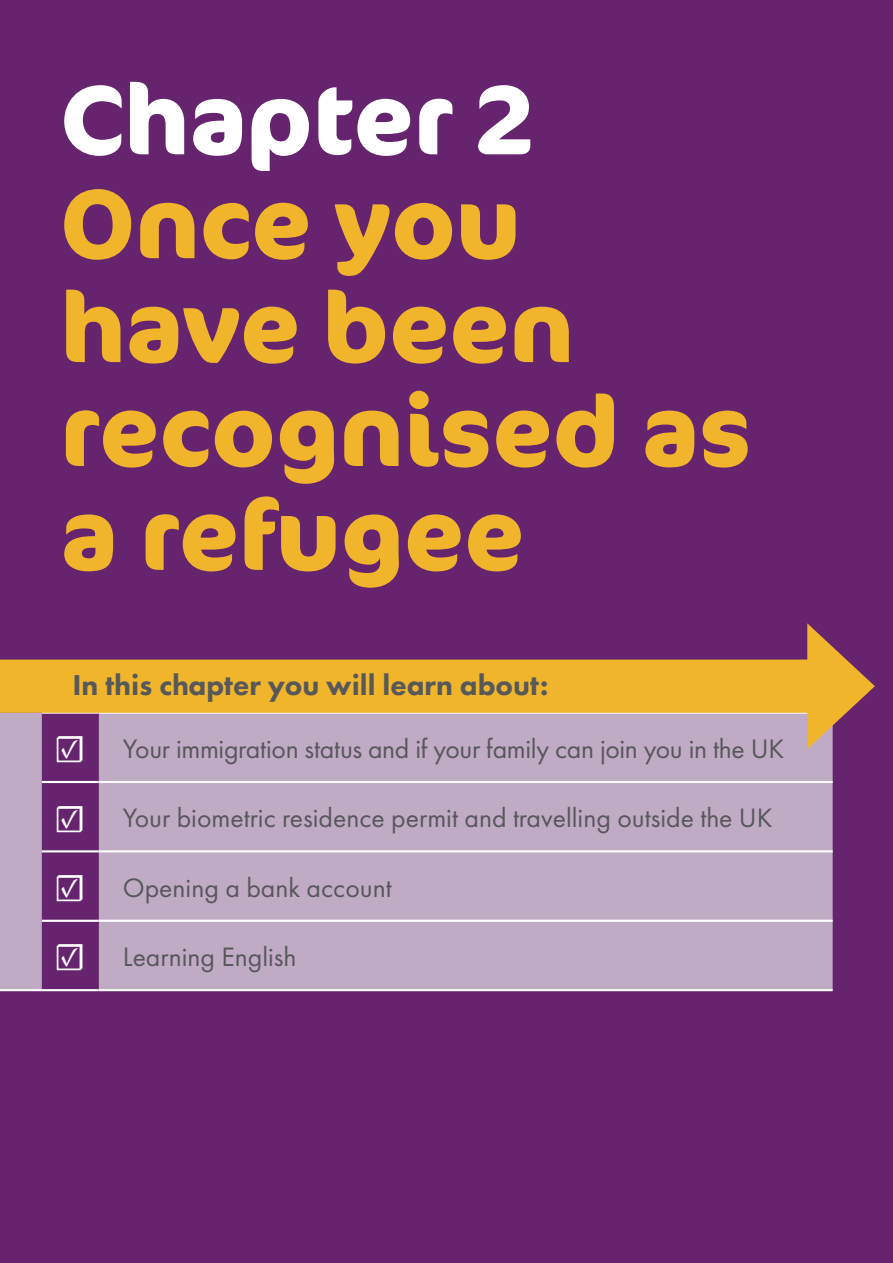
<style>
.page{position:relative;width:893px;height:1263px;background:#66246f}
.page>*{position:absolute;margin:0;border:0;box-sizing:border-box;transform-origin:0 0}
.A_Heading{font:700 97.95px/103.9px "Cocon OT";color:#f1b52c}
.A_Heading-2{font:700 97.95px "Cocon OT";color:#fff}
.t1{font:38.25px "Minion Pro";color:#fff}
.A_Heading-3{font:800 29.85px "Futura PT";color:#57585a}
.BODY_text{font:27.6px "Futura PT";color:#57585a}
</style>
<div class="page">
<div style="left:0;top:713px;width:833px;height:276px;background:#c0abc5"></div>
<svg style="left:42px;top:714px;width:57px;height:275px"></svg>
<hr style="left:42px;top:711px;width:57px;height:3px;background:#fff">
<hr style="left:99px;top:711px;width:734px;height:3px;background:#fff">
<hr style="left:42px;top:781px;width:57px;height:2px;background:#fff">
<hr style="left:99px;top:781px;width:734px;height:2px;background:#fff">
<hr style="left:42px;top:850px;width:57px;height:2px;background:#fff">
<hr style="left:99px;top:850px;width:734px;height:2px;background:#fff">
<hr style="left:42px;top:920px;width:57px;height:2px;background:#fff">
<hr style="left:99px;top:920px;width:734px;height:2px;background:#fff">
<hr style="left:0;top:989px;width:42px;height:2px;background:#fff">
<hr style="left:42px;top:989px;width:57px;height:2px;background:#fff">
<hr style="left:99px;top:989px;width:734px;height:2px;background:#fff">
<div style="left:0;top:660px;width:829px;height:53px;background:#f1b52c"></div>
<svg style="left:807px;top:623px;width:68px;height:126px"></svg>
<p class="A_Heading-2" style="left:60px;top:61px;width:476px">Chapter 2</p>
<p class="A_Heading" style="left:60px;top:174px;width:693px">Once you have been recognised as a refugee</p>
<p class="A_Heading-3" style="left:72px;top:666px;width:477px">In this chapter you will learn about:</p>
<p class="t1" style="left:54px;top:723px;width:34px">☑</p>
<p class="BODY_text" style="left:123px;top:732px;width:663px">Your immigration status and if your family can join you in the UK</p>
<p class="t1" style="left:54px;top:793px;width:34px">☑</p>
<p class="BODY_text" style="left:123px;top:802px;width:651px">Your biometric residence permit and travelling outside the UK</p>
<p class="t1" style="left:54px;top:862px;width:34px">☑</p>
<p class="BODY_text" style="left:123px;top:871px;width:270px">Opening a bank account</p>
<p class="t1" style="left:54px;top:931px;width:34px">☑</p>
<p class="BODY_text" style="left:123px;top:940px;width:175px">Learning English</p>
</div>
